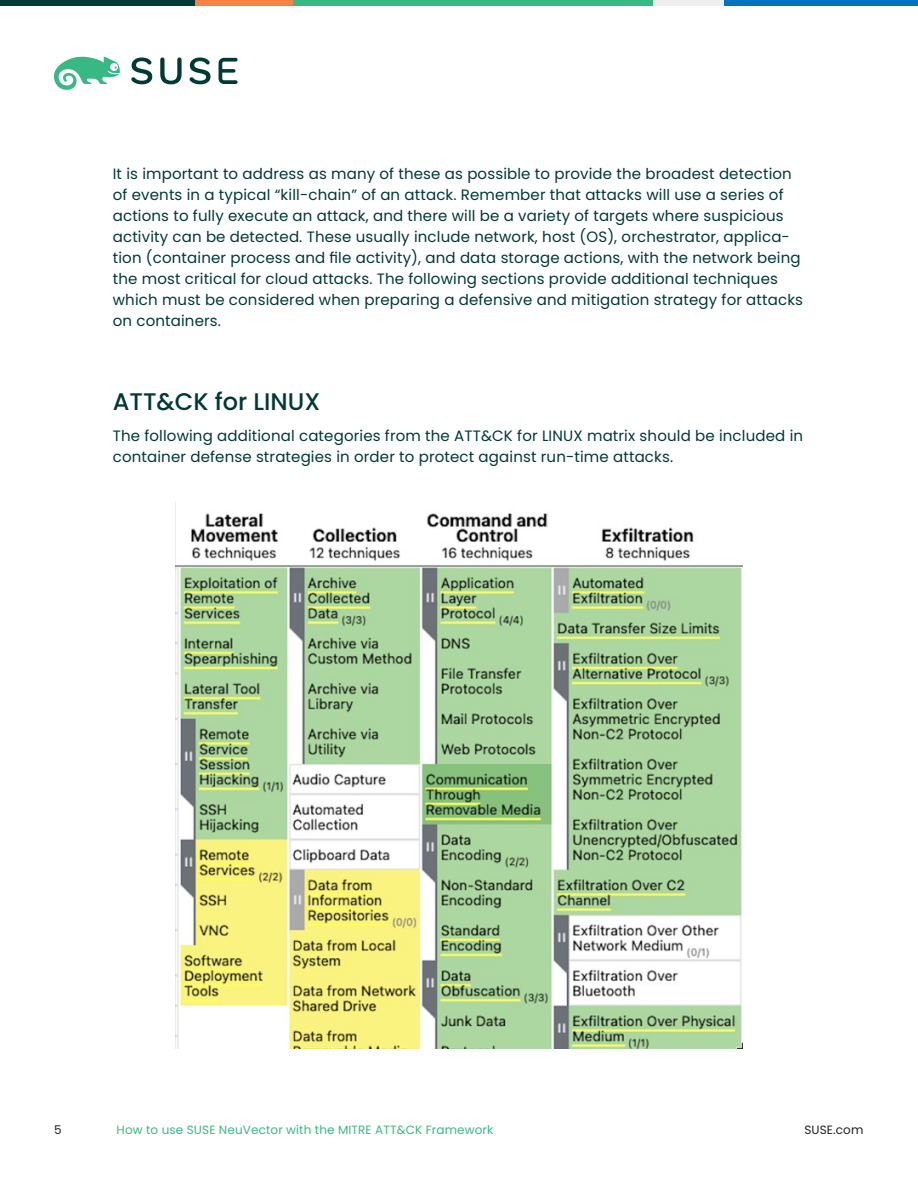
<style>
.page{position:relative;width:918px;height:1188px;background:#fff}
.page>*{position:absolute;margin:0;border:0;box-sizing:border-box;transform-origin:0 0}
.Heading_4_-_16_18{font:500 24px "Poppins";color:#013935}
.Body_-_10_14{font:15px/21px "Poppins";letter-spacing:.01em;color:#013935}
.t1{font:12px "Poppins";letter-spacing:.01em;color:#38b983}
.t2{font:12px "Poppins";letter-spacing:.01em;color:#231f20}
</style>
<div class="page">
<svg style="left:131px;top:58px;width:107px;height:26px"></svg>
<svg style="left:54px;top:57px;width:66px;height:33px"></svg>
<div style="left:724px;top:0;width:194px;height:6px;background:#0073bc"></div>
<div style="left:653px;top:0;width:71px;height:6px;background:#eeeeef"></div>
<div style="left:293px;top:0;width:360px;height:6px;background:#38b983"></div>
<div style="left:195px;top:0;width:98px;height:6px;background:#f58345"></div>
<div style="left:0;top:0;width:195px;height:6px;background:#013935"></div>
<img style="left:175px;top:502px;width:568px;height:547px">
<p class="Body_-_10_14" style="left:113px;top:163px;width:692px">It is important to address as many of these as possible to provide the broadest detection of events in a typical “kill-chain” of an attack. Remember that attacks will use a series of actions to fully execute an attack, and there will be a variety of targets where suspicious activity can be detected. These usually include network, host (OS), orchestrator, applica&shy;tion (container process and file activity), and data storage actions, with the network being the most critical for cloud attacks. The following sections provide additional techniques which must be considered when preparing a defensive and mitigation strategy for attacks on containers.</p>
<p class="Heading_4_-_16_18" style="left:113px;top:387px;width:209px">ATT&amp;CK for LINUX</p>
<p class="Body_-_10_14" style="left:113px;top:425px;width:692px">The following additional categories from the ATT&amp;CK for LINUX matrix should be included in container defense strategies in order to protect against run-time attacks.</p>
<p class="t2" style="left:54px;top:1123px;width:9px">5</p>
<p class="t1" style="left:117px;top:1123px;width:378px">How to use SUSE NeuVector with the MITRE ATT&amp;CK Framework</p>
<p class="t2" style="left:804px;top:1123px;width:61px">SUSE.com</p>
</div>
